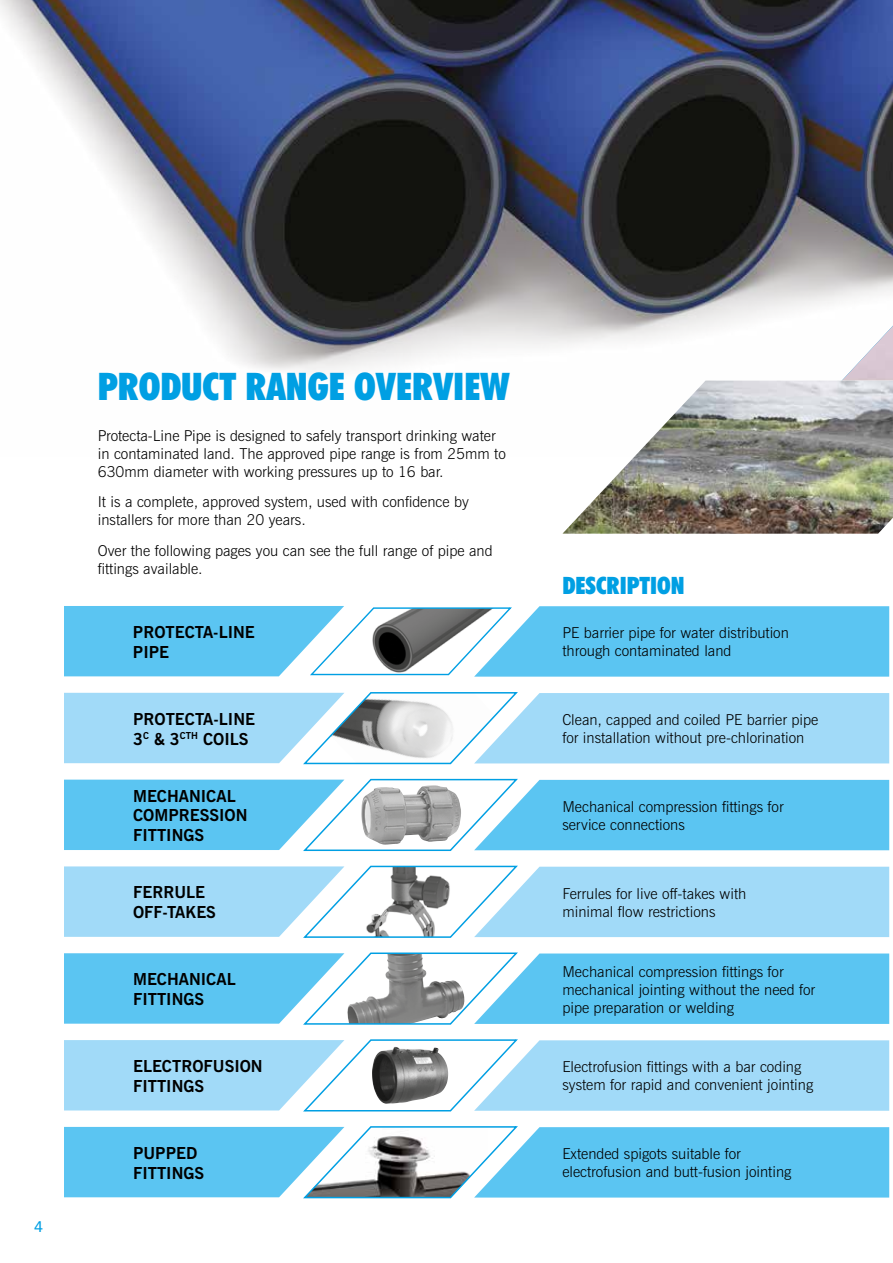
<style>
.page{position:relative;width:893px;height:1263px;background:#fff}
.page>*{position:absolute;margin:0;border:0;box-sizing:border-box;transform-origin:0 0}
.t1{font:900 condensed 38.1px "Futura BT";color:#009fe3}
.t2{font:900 condensed 24px "Futura BT";color:#009fe3}
.t3{font:700 16.5px/19.8px "News Gothic BT";color:#000}
.t4{font:300 15px/18px "News Gothic BT";color:#000}
.t5{font:600 15px "News Gothic BT";color:#009fe3}
</style>
<div class="page">
<img style="left:0;top:0;width:893px;height:381px">
<svg style="left:64px;top:606px;width:825px;height:71px;background:#73c5e8"></svg>
<svg style="left:64px;top:778px;width:825px;height:73px;background:#7acaec"></svg>
<svg style="left:64px;top:865px;width:825px;height:73px"></svg>
<svg style="left:64px;top:952px;width:825px;height:73px"></svg>
<svg style="left:64px;top:1039px;width:825px;height:73px"></svg>
<svg style="left:64px;top:1126px;width:825px;height:73px"></svg>
<svg style="left:64px;top:692px;width:825px;height:73px"></svg>
<svg style="left:889px;top:606px;width:1px;height:592px"></svg>
<img style="left:562px;top:381px;width:331px;height:153px">
<p class="t5" style="left:34px;top:1217px;width:11px">4</p>
<h1 class="t1" style="left:98px;top:364px;width:413px">PRODUCT RANGE OVERVIEW</h1>
<p class="t4" style="left:98px;top:426px;width:409px">Protecta-Line Pipe is designed to safely transport drinking water in contaminated land. The approved pipe range is from 25mm to<br>630mm diameter with working pressures up to 16 bar.</p>
<p class="t4" style="left:98px;top:493px;width:373px">It is a complete, approved system, used with confidence by installers for more than 20 years.</p>
<p class="t4" style="left:98px;top:542px;width:396px">Over the following pages you can see the full range of pipe and fittings available.</p>
<h2 class="t2" style="left:562px;top:571px;width:124px">DESCRIPTION</h2>
<p class="t3" style="left:133px;top:622px;width:123px">PROTECTA-LINE<br>PIPE</p>
<p class="t4" style="left:562px;top:624px;width:228px">PE barrier pipe for water distribution through contaminated land</p>
<p class="t3" style="left:133px;top:709px;width:123px">PROTECTA-LINE<br>3<sup>C</sup> &amp; 3<sup>CTH</sup> COILS</p>
<p class="t4" style="left:562px;top:711px;width:257px">Clean, capped and coiled PE barrier pipe for installation without pre-chlorination</p>
<p class="t3" style="left:133px;top:786px;width:116px">MECHANICAL<br>COMPRESSION<br>FITTINGS</p>
<p class="t4" style="left:562px;top:797px;width:223px">Mechanical compression fittings for service connections</p>
<p class="t3" style="left:133px;top:882px;width:84px">FERRULE<br>OFF-TAKES</p>
<p class="t4" style="left:562px;top:884px;width:185px">Ferrules for live off-takes with minimal flow restrictions</p>
<p class="t3" style="left:133px;top:969px;width:104px">MECHANICAL<br>FITTINGS</p>
<p class="t4" style="left:562px;top:962px;width:254px">Mechanical compression fittings for mechanical jointing without the need for pipe preparation or welding</p>
<p class="t3" style="left:133px;top:1056px;width:131px">ELECTROFUSION<br>FITTINGS</p>
<p class="t4" style="left:562px;top:1058px;width:252px">Electrofusion fittings with a bar coding system for rapid and convenient jointing</p>
<p class="t3" style="left:133px;top:1143px;width:73px">PUPPED<br>FITTINGS</p>
<p class="t4" style="left:562px;top:1145px;width:231px">Extended spigots suitable for electrofusion and butt-fusion jointing</p>
</div>
